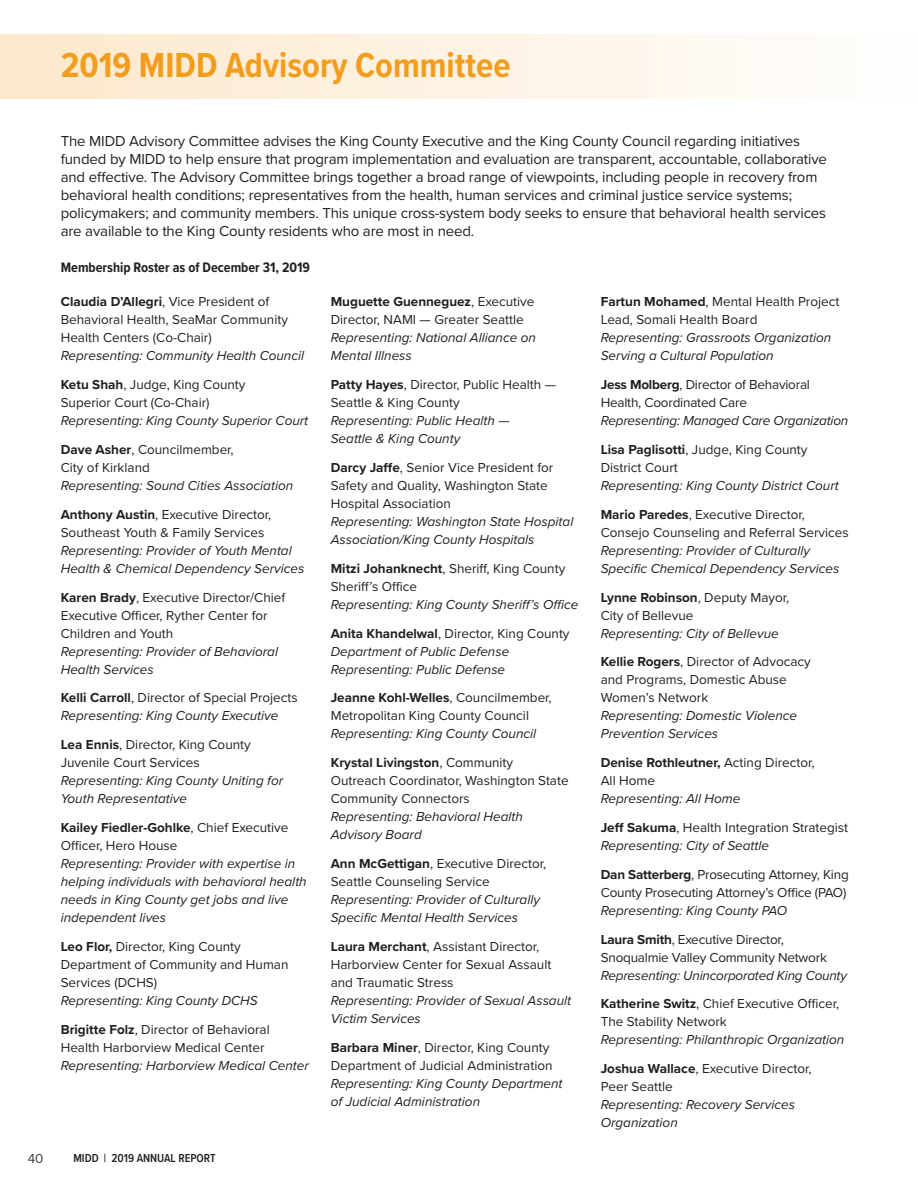
<style>
.page{position:relative;width:918px;height:1188px;background:#fff}
.page>*{position:absolute;margin:0;border:0;box-sizing:border-box;transform-origin:0 0}
.table-partner_headin{font:700 36px "Proxima Nova Cond";color:#f39d1e}
.body{font:15px/18px "Proxima Nova";letter-spacing:-.01em;color:#231f20}
.TOC-list{font:700 14.25px "Proxima Nova Cond";color:#231f20}
.body-2{font:13.5px/18px "Proxima Nova";color:#231f20}
.body-3{font:italic 13.5px/18px "Proxima Nova";color:#231f20}
.t1{font:13.5px "Proxima Nova";color:#3e3e3f}
.t2{font:600 12px "Proxima Nova Cond";color:#231f20}
.s1{font-weight:700}
.s2{font-style:italic}
.s3{font-weight:700;font-style:normal}
.s4{font-style:normal}
</style>
<div class="page">
<div style="left:0;top:35px;width:918px;height:64px;background:linear-gradient(to right,#fce8cb,#fefefd)"></div>
<p class="table-partner_headin" style="left:61px;top:38px;width:452px">2019 MIDD Advisory Committee</p>
<p class="body" style="left:61px;top:132px;width:768px">The MIDD Advisory Committee advises the King County Executive and the King County Council regarding initiatives funded by MIDD to help ensure that program implementation and evaluation are transparent, accountable, collaborative and effective. The Advisory Committee brings together a broad range of viewpoints, including people in recovery from behavioral health conditions; representatives from the health, human services and criminal justice service systems; policymakers; and community members. This unique cross-system body seeks to ensure that behavioral health services are available to the King County residents who are most in need.</p>
<p class="TOC-list" style="left:61px;top:256px;width:251px">Membership Roster as of December 31, 2019</p>
<p class="body-2" style="left:61px;top:292px;width:245px"><span class="s1">Claudia D’Allegri</span>, Vice President of Behavioral Health, SeaMar Community Health Centers (Co-Chair)<br><span class="s2">Representing: Community Health Council</span></p>
<p class="body-2" style="left:61px;top:375px;width:249px"><span class="s1">Ketu Shah</span>, Judge, King County<br>Superior Court (Co-Chair)<br><span class="s2">Representing: King County Superior Court</span></p>
<p class="body-3" style="left:61px;top:440px;width:234px"><span class="s3">Dave Asher</span><span class="s4">, Councilmember,<br>City of Kirkland<br></span>Representing: Sound Cities Association</p>
<p class="body-3" style="left:61px;top:505px;width:245px"><span class="s3">Anthony Austin</span><span class="s4">, Executive Director, Southeast Youth &amp; Family Services </span>Representing: Provider of Youth Mental Health &amp; Chemical Dependency Services</p>
<p class="body-2" style="left:61px;top:587px;width:226px"><span class="s1">Karen Brady</span>, Executive Director/Chief<br>Executive Officer, Ryther Center for<br>Children and Youth<br><span class="s2">Representing: Provider of Behavioral<br>Health Services</span></p>
<p class="body-3" style="left:61px;top:688px;width:239px"><span class="s3">Kelli Carroll</span><span class="s4">, Director of Special Projects<br></span>Representing: King County Executive</p>
<p class="body-3" style="left:61px;top:735px;width:224px"><span class="s3">Lea Ennis</span><span class="s4">, Director, King County<br>Juvenile Court Services<br></span>Representing: King County Uniting for<br>Youth Representative</p>
<p class="body-3" style="left:61px;top:818px;width:248px"><span class="s3">Kailey Fiedler-Gohlke</span><span class="s4">, Chief Executive Officer, Hero House<br></span>Representing: Provider with expertise in helping individuals with behavioral health needs in King County get jobs and live independent lives</p>
<p class="body-2" style="left:61px;top:937px;width:229px"><span class="s1">Leo Flor,</span> Director, King County<br>Department of Community and Human<br>Services (DCHS)<br><span class="s2">Representing: King County DCHS</span></p>
<p class="body-2" style="left:61px;top:1019px;width:250px"><span class="s1">Brigitte Folz</span>, Director of Behavioral<br>Health Harborview Medical Center<br><span class="s2">Representing: Harborview Medical Center</span></p>
<p class="body-3" style="left:331px;top:292px;width:207px"><span class="s3">Muguette Guenneguez</span><span class="s4">, Executive<br>Director, NAMI — Greater Seattle<br></span>Representing: National Alliance on<br>Mental Illness</p>
<p class="body-3" style="left:331px;top:375px;width:227px"><span class="s3">Patty Hayes</span><span class="s4">, Director, Public Health —<br>Seattle &amp; King County<br></span>Representing: Public Health —<br>Seattle &amp; King County</p>
<p class="body-2" style="left:331px;top:458px;width:244px"><span class="s1">Darcy Jaffe</span>, Senior Vice President for Safety and Quality, Washington State Hospital Association<br><span class="s2">Representing: Washington State Hospital Association/King County Hospitals</span></p>
<p class="body-3" style="left:331px;top:559px;width:249px"><span class="s3">Mitzi Johanknecht</span><span class="s4">, Sheriff, King County<br>Sheriff’s Office<br></span>Representing: King County Sheriff’s Office</p>
<p class="body-3" style="left:331px;top:623px;width:240px"><span class="s3">Anita Khandelwal</span><span class="s4">, Director, King County<br></span>Department of Public Defense<br>Representing: Public Defense</p>
<p class="body-2" style="left:331px;top:688px;width:223px"><span class="s1">Jeanne Kohl-Welles</span>, Councilmember,<br>Metropolitan King County Council<br><span class="s2">Representing: King County Council</span></p>
<p class="body-2" style="left:331px;top:753px;width:239px"><span class="s1">Krystal Livingston</span>, Community<br>Outreach Coordinator, Washington State<br>Community Connectors<br><span class="s2">Representing: Behavioral Health<br>Advisory Board</span></p>
<p class="body-3" style="left:331px;top:854px;width:217px"><span class="s3">Ann McGettigan</span><span class="s4">, Executive Director, Seattle Counseling Service </span>Representing: Provider of Culturally Specific Mental Health Services</p>
<p class="body-2" style="left:331px;top:937px;width:242px"><span class="s1">Laura Merchant</span>, Assistant Director,<br>Harborview Center for Sexual Assault and Traumatic Stress<br><span class="s2">Representing: Provider of Sexual Assault<br>Victim Services</span></p>
<p class="body-3" style="left:331px;top:1037px;width:233px"><span class="s3">Barbara Miner</span><span class="s4">, Director, King County Department of Judicial Administration </span>Representing: King County Department of Judicial Administration</p>
<p class="body-3" style="left:601px;top:292px;width:240px"><span class="s3">Fartun Mohamed</span><span class="s4">, Mental Health Project Lead, Somali Health Board </span>Representing: Grassroots Organization Serving a Cultural Population</p>
<p class="body-2" style="left:601px;top:375px;width:249px"><span class="s1">Jess Molberg</span>, Director of Behavioral<br>Health, Coordinated Care<br><span class="s2">Representing: Managed Care Organization</span></p>
<p class="body-3" style="left:601px;top:440px;width:240px"><span class="s3">Lisa Paglisotti</span><span class="s4">, Judge, King County<br>District Court<br></span>Representing: King County District Court</p>
<p class="body-3" style="left:601px;top:505px;width:250px"><span class="s3">Mario Paredes</span><span class="s4">, Executive Director, Consejo Counseling and Referral Services </span>Representing: Provider of Culturally Specific Chemical Dependency Services</p>
<p class="body-2" style="left:601px;top:587px;width:190px"><span class="s1">Lynne Robinson</span>, Deputy Mayor,<br>City of Bellevue<br><span class="s2">Representing: City of Bellevue</span></p>
<p class="body-2" style="left:601px;top:652px;width:212px"><span class="s1">Kellie Rogers</span>, Director of Advocacy and Programs, Domestic Abuse<br>Women’s Network<br><span class="s2">Representing: Domestic Violence<br>Prevention Services</span></p>
<p class="body-2" style="left:601px;top:753px;width:215px"><span class="s1">Denise Rothleutner,</span> Acting Director,<br>All Home<br><span class="s2">Representing: All Home</span></p>
<p class="body-2" style="left:601px;top:818px;width:249px"><span class="s1">Jeff Sakuma</span>, Health Integration Strategist<br><span class="s2">Representing: City of Seattle</span></p>
<p class="body-2" style="left:601px;top:865px;width:250px"><span class="s1">Dan Satterberg</span>, Prosecuting Attorney, King<br>County Prosecuting Attorney’s Office (PAO)<br><span class="s2">Representing: King County PAO</span></p>
<p class="body-2" style="left:601px;top:929px;width:248px"><span class="s1">Laura Smith</span>, Executive Director,<br>Snoqualmie Valley Community Network<br><span class="s2">Representing: Unincorporated King County</span></p>
<p class="body-2" style="left:601px;top:994px;width:245px"><span class="s1">Katherine Switz</span>, Chief Executive Officer,<br>The Stability Network<br><span class="s2">Representing: Philanthropic Organization</span></p>
<p class="body-3" style="left:601px;top:1059px;width:212px"><span class="s3">Joshua Wallace</span><span class="s4">, Executive Director,<br>Peer Seattle<br></span>Representing: Recovery Services<br>Organization</p>
<p class="t1" style="left:28px;top:1148px;width:17px">40</p>
<p class="t2" style="left:73px;top:1149px;width:144px">MIDD | 2019 ANNUAL REPORT</p>
</div>
